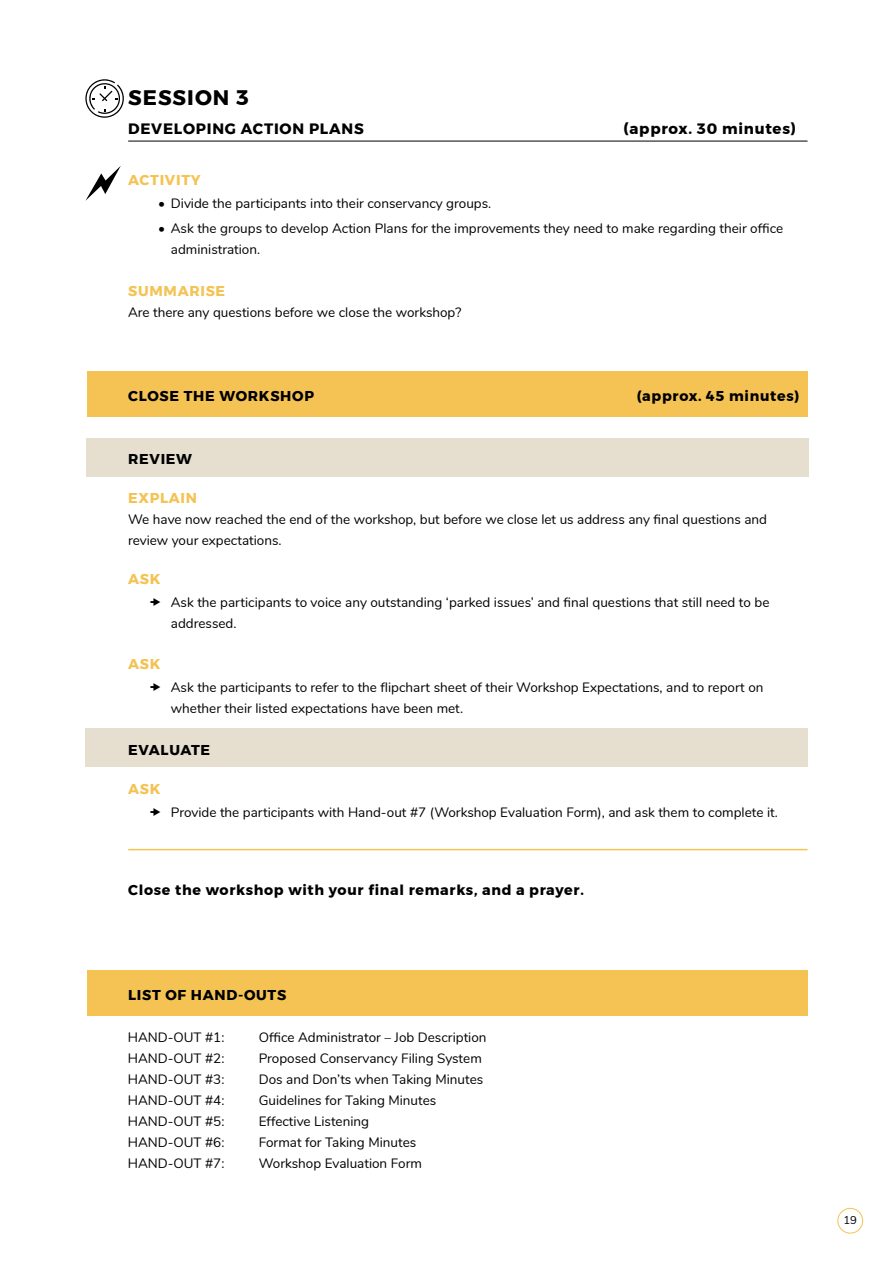
<style>
.page{position:relative;width:893px;height:1263px;background:#fff}
.page>*{position:absolute;margin:0;border:0;box-sizing:border-box;transform-origin:0 0}
.t1{font:700 21px "Montserrat";letter-spacing:.05em;color:#000}
.t2{font:700 15px "Montserrat";letter-spacing:.05em;color:#000}
.t3{font:700 14.25px "Montserrat";letter-spacing:.05em;color:#000}
.t4{font:700 14.25px "Montserrat";letter-spacing:.05em;color:#f4c353}
.t5{font:13.5px/21px "Nunito";color:#000}
.t6{font:11.25px "Nunito";color:#000}
</style>
<div class="page">
<svg style="left:85px;top:79px;width:39px;height:39px"></svg>
<div style="left:87px;top:970px;width:720px;height:46px;background:#f4c353"></div>
<div style="left:85px;top:728px;width:722px;height:39px;background:#e6decf"></div>
<div style="left:87px;top:438px;width:722px;height:38px;background:#e6decf"></div>
<div style="left:88px;top:371px;width:720px;height:46px;background:#f4c353"></div>
<hr style="left:128px;top:849px;width:679px;height:1px;background:#f4c353">
<hr style="left:128px;top:141px;width:679px;height:1px;background:#000">
<svg style="left:85px;top:166px;width:36px;height:35px"></svg>
<div style="left:837px;top:1208px;width:26px;height:25px;border:1px solid #f4c353;border-radius:50%"></div>
<h1 class="t1" style="left:128px;top:81px;width:122px">SESSION 3</h1>
<p class="t2" style="left:128px;top:117px;width:237px">DEVELOPING ACTION PLANS</p>
<p class="t2" style="left:624px;top:117px;width:174px">(approx. 30 minutes)</p>
<p class="t4" style="left:128px;top:168px;width:74px">ACTIVITY</p>
<p class="t5" style="left:158px;top:192px;width:335px">• Divide the participants into their conservancy groups.</p>
<p class="t5" style="left:171px;top:217px;width:614px;text-indent:-13px">• Ask the groups to develop Action Plans for the improvements they need to make regarding their office administration.</p>
<p class="t4" style="left:128px;top:279px;width:99px">SUMMARISE</p>
<p class="t5" style="left:128px;top:301px;width:335px">Are there any questions before we close the workshop?</p>
<p class="t3" style="left:128px;top:384px;width:187px">CLOSE THE WORKSHOP</p>
<p class="t3" style="left:637px;top:384px;width:164px">(approx. 45 minutes)</p>
<p class="t3" style="left:128px;top:447px;width:65px">REVIEW</p>
<p class="t4" style="left:128px;top:486px;width:70px">EXPLAIN</p>
<p class="t5" style="left:128px;top:508px;width:640px">We have now reached the end of the workshop, but before we close let us address any final questions and review your expectations.</p>
<p class="t4" style="left:128px;top:567px;width:34px">ASK</p>
<p class="t5" style="left:171px;top:591px;width:600px">Ask the participants to voice any outstanding ‘parked issues’ and final questions that still need to be addressed.</p>
<p class="t4" style="left:128px;top:653px;width:34px">ASK</p>
<p class="t5" style="left:171px;top:676px;width:594px">Ask the participants to refer to the flipchart sheet of their Workshop Expectations, and to report on whether their listed expectations have been met.</p>
<p class="t3" style="left:128px;top:738px;width:83px">EVALUATE</p>
<p class="t4" style="left:128px;top:777px;width:34px">ASK</p>
<p class="t5" style="left:171px;top:801px;width:609px">Provide the participants with Hand-out #7 (Workshop Evaluation Form), and ask them to complete it.</p>
<p class="t3" style="left:128px;top:878px;width:457px">Close the workshop with your final remarks, and a prayer.</p>
<p class="t3" style="left:128px;top:983px;width:160px">LIST OF HAND-OUTS</p>
<p class="t5" style="left:128px;top:1025px;width:98px">HAND-OUT #1:</p>
<p class="t5" style="left:259px;top:1025px;width:229px">Office Administrator – Job Description</p>
<p class="t5" style="left:128px;top:1046px;width:98px">HAND-OUT #2:</p>
<p class="t5" style="left:259px;top:1046px;width:225px">Proposed Conservancy Filing System</p>
<p class="t5" style="left:128px;top:1067px;width:98px">HAND-OUT #3:</p>
<p class="t5" style="left:259px;top:1067px;width:226px">Dos and Don’ts when Taking Minutes</p>
<p class="t5" style="left:128px;top:1088px;width:98px">HAND-OUT #4:</p>
<p class="t5" style="left:259px;top:1088px;width:179px">Guidelines for Taking Minutes</p>
<p class="t5" style="left:128px;top:1110px;width:98px">HAND-OUT #5:</p>
<p class="t5" style="left:259px;top:1110px;width:112px">Effective Listening</p>
<p class="t5" style="left:128px;top:1131px;width:98px">HAND-OUT #6:</p>
<p class="t5" style="left:259px;top:1131px;width:159px">Format for Taking Minutes</p>
<p class="t5" style="left:128px;top:1152px;width:98px">HAND-OUT #7:</p>
<p class="t5" style="left:259px;top:1152px;width:165px">Workshop Evaluation Form</p>
<p class="t6" style="left:843px;top:1212px;width:15px">19</p>
</div>
